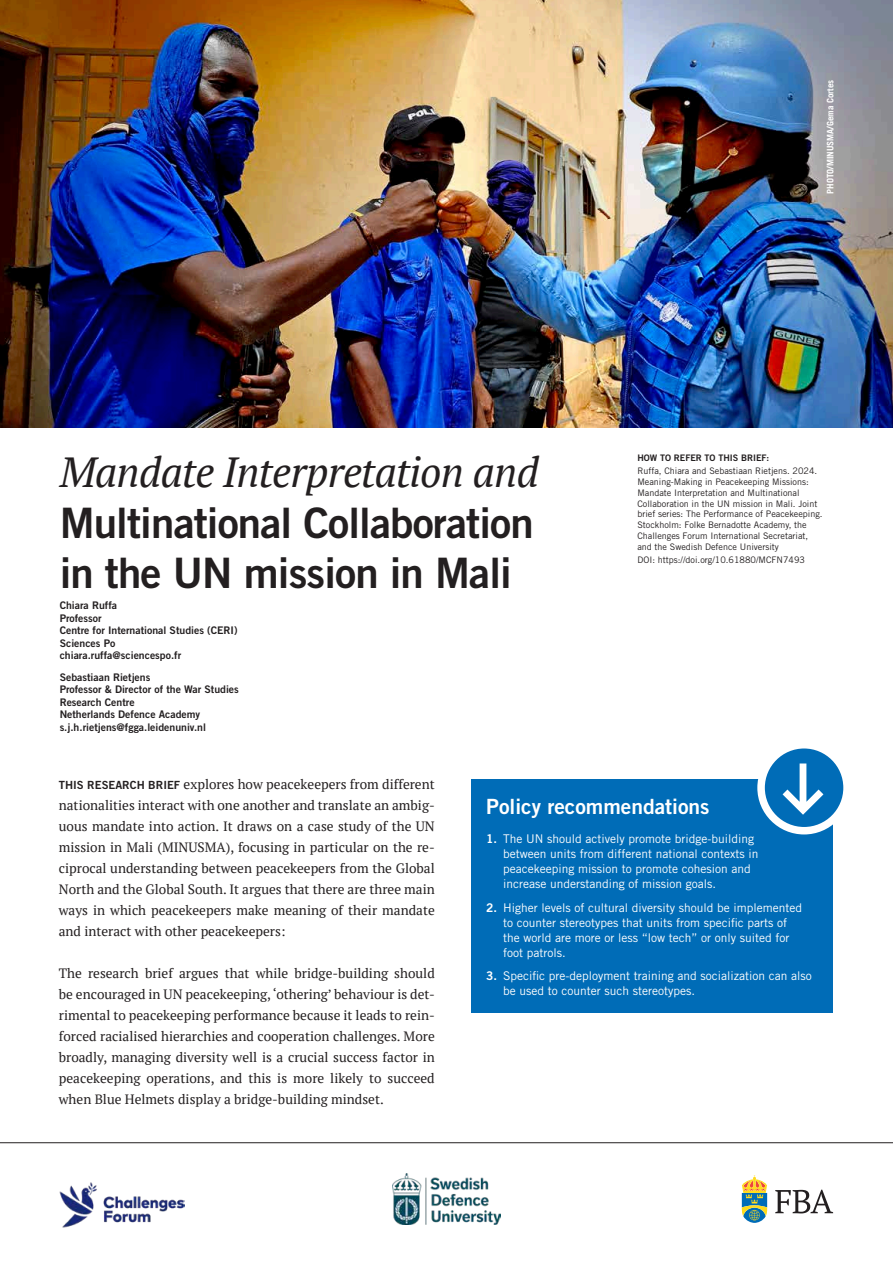
<style>
.page{position:relative;width:893px;height:1263px;background:#fff}
.page>*{position:absolute;margin:0;border:0;box-sizing:border-box;transform-origin:0 0}
.t1{font:42px/50.4px "Trade Gothic LT Std Bd 2";letter-spacing:-.02em;color:#231f20}
.t2{font:italic 42px "PT Serif";letter-spacing:-.02em;color:#231f20}
.t3{font:21px "Trade Gothic LT Std Bd 2";color:#fff}
.t4{font:13.5px/21px "PT Serif";color:#231f20;text-align:justify}
.t5{font:12px/15px "Trade Gothic LT Std";color:#fff}
.t6{font:10.5px/12.6px "Trade Gothic LT Std Bd 2";color:#231f20}
.t7{font:9px/10.8px "Trade Gothic LT Std";color:#231f20}
.t8{font:700 9px "Trade Gothic LT Std";color:#fff}
.t9{font:9px "Trade Gothic LT Std Bd 2";color:#231f20}
.s1{font-family:"Trade Gothic LT Std Bd 2";font-size:11.25px}
.s2{font-family:"Trade Gothic LT Std Bd 2"}
</style>
<div class="page">
<hr style="left:0;top:1142px;width:893px;height:1px;background:#231f20">
<svg style="left:741px;top:1175px;width:26px;height:48px"></svg>
<svg style="left:775px;top:1190px;width:58px;height:23px"></svg>
<img style="left:59px;top:1182px;width:125px;height:46px">
<img style="left:392px;top:1173px;width:109px;height:51px">
<img style="left:0;top:0;width:893px;height:428px">
<div style="left:472px;top:779px;width:361px;height:234px;background:#006cb7"></div>
<svg style="left:761px;top:745px;width:86px;height:86px;fill:#006cb7"></svg>
<div style="left:757px;top:741px;width:94px;height:93px;border:8px solid #fff;border-radius:50%"></div>
<svg style="left:783px;top:763px;width:40px;height:52px"></svg>
<p class="t8" style="left:825px;top:194px;width:116px;rotate:-90deg">PHOTO/MINUSMA/Gema Cortes</p>
<h1 class="t2" style="left:60px;top:445px;width:481px">Mandate Interpretation and</h1>
<h1 class="t1" style="left:60px;top:497px;width:476px">Multinational Collaboration in the UN mission in Mali</h1>
<p class="t6" style="left:60px;top:599px;width:179px">Chiara Ruffa<br>Professor<br>Centre for International Studies (CERI)<br>Sciences Po chiara.ruffa@sciencespo.fr</p>
<p class="t6" style="left:60px;top:670px;width:181px">Sebastiaan Rietjens<br>Professor &amp; Director of the War Studies<br>Research Centre<br>Netherlands Defence Academy s.j.h.rietjens@fgga.leidenuniv.nl</p>
<p class="t9" style="left:637px;top:452px;width:133px">HOW TO REFER TO THIS BRIEF:</p>
<p class="t7" style="left:637px;top:465px;width:187px">Ruffa, Chiara and Sebastiaan Rietjens. 2024.<br>Meaning-Making in Peacekeeping Missions:<br>Mandate Interpretation and Multinational Collaboration in the UN mission in Mali. Joint brief series: The Performance of Peacekeeping.<br>Stockholm: Folke Bernadotte Academy, the Challenges Forum International Secretariat, and the Swedish Defence University</p>
<p class="t7" style="left:637px;top:554px;width:169px">DOI: https://doi.org/10.61880/MCFN7493</p>
<p class="t4" style="left:59px;top:773px;width:377px"><span class="s1">THIS RESEARCH BRIEF</span> explores how peacekeepers from different nationalities interact with one another and translate an ambig&shy;uous mandate into action. It draws on a case study of the UN mission in Mali (MINUSMA), focusing in particular on the re&shy;ciprocal understanding between peacekeepers from the Global North and the Global South. It argues that there are three main ways in which peacekeepers make meaning of their mandate and interact with other peacekeepers:</p>
<p class="t4" style="left:59px;top:962px;width:377px">The research brief argues that while bridge-building should be encouraged in UN peacekeeping, ‘othering’ behaviour is det&shy;rimental to peacekeeping performance because it leads to rein&shy;forced racialised hierarchies and cooperation challenges. More broadly, managing diversity well is a crucial success factor in peacekeeping operations, and this is more likely to succeed when Blue Helmets display a bridge-building mindset.</p>
<h2 class="t3" style="left:486px;top:793px;width:225px">Policy recommendations</h2>
<p class="t5" style="left:503px;top:831px;width:257px;text-indent:-17px"><span class="s2">1.</span> The UN should actively promote bridge-building between units from different national contexts in peacekeeping mission to promote cohesion and increase understanding of mission goals.</p>
<p class="t5" style="left:503px;top:900px;width:300px;text-indent:-17px"><span class="s2">2.</span> Higher levels of cultural diversity should be implemented to counter stereotypes that units from specific parts of the world are more or less “low tech” or only suited for foot patrols.</p>
<p class="t5" style="left:503px;top:968px;width:310px;text-indent:-17px"><span class="s2">3.</span> Specific pre-deployment training and socialization can also be used to counter such stereotypes.</p>
</div>
